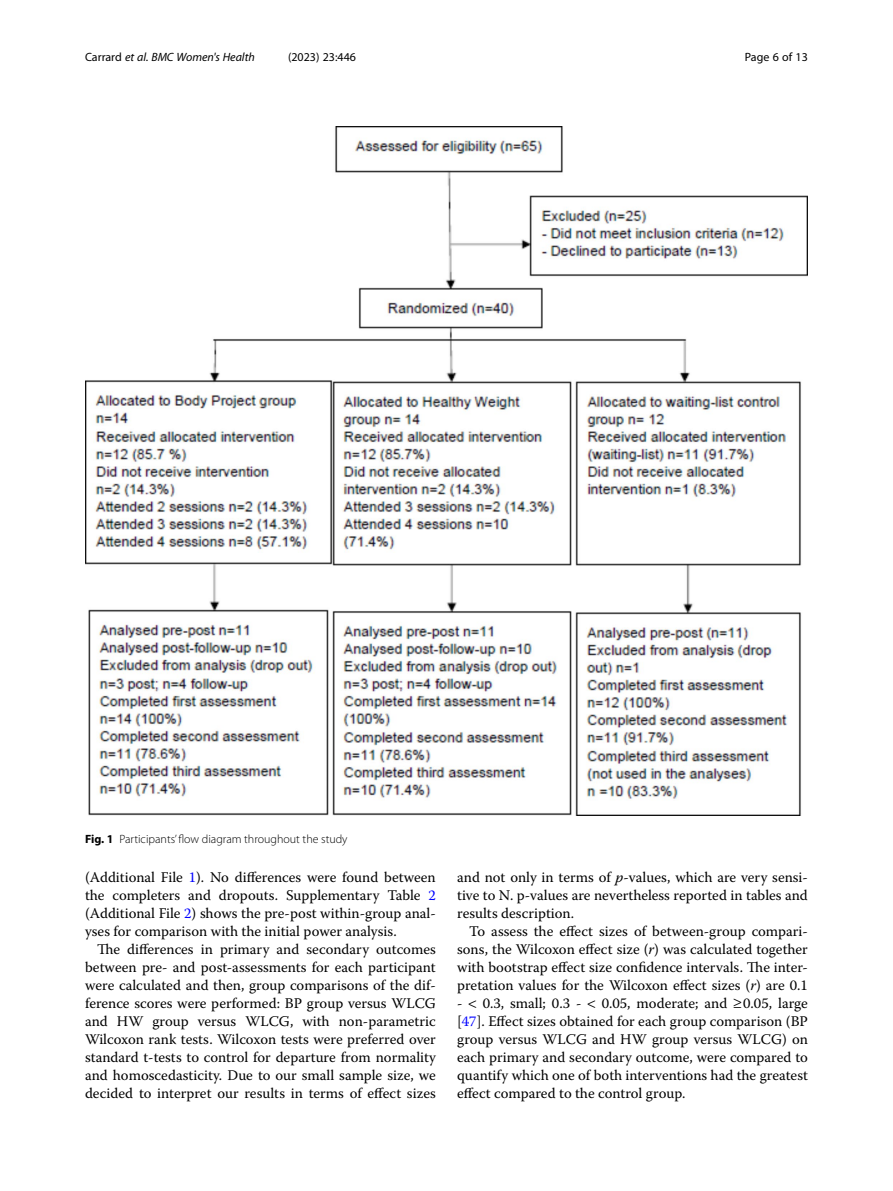
<style>
.page{position:relative;width:893px;height:1191px;background:#fff}
.page>*{position:absolute;margin:0;border:0;box-sizing:border-box;transform-origin:0 0}
.Body_Text_Indent{font:14.7px/18px "Warnock Pro";color:#000;text-align:justify}
.Figure_Caption{font:300 12px "Myriad Pro";color:#000}
.t1{font:italic 12px "Myriad Pro";color:#000}
.t2{font:12px "Myriad Pro";color:#000}
.s1{font-style:normal}
.s2{font-weight:700}
.s3{color:#00f}
.s4{font-style:italic}
</style>
<div class="page">
<img style="left:85px;top:126px;width:723px;height:689px">
<p class="t1" style="left:85px;top:50px;width:171px"><span class="s1">Carrard</span> et al. BMC Women's Health</p>
<p class="t2" style="left:288px;top:50px;width:70px">(2023) 23:446</p>
<p class="t2" style="left:745px;top:50px;width:65px">Page 6 of 13</p>
<p class="Figure_Caption" style="left:85px;top:832px;width:264px"><span class="s2">Fig. 1</span> Participants’ flow diagram throughout the study</p>
<p class="Body_Text_Indent" style="left:85px;top:868px;width:352px">(Additional File <span class="s3">1</span>). No differences were found between the completers and dropouts. Supplementary Table <span class="s3">2 </span>(Additional File <span class="s3">2</span>) shows the pre-post within-group anal&shy;yses for comparison with the initial power analysis.</p>
<p class="Body_Text_Indent" style="left:85px;top:940px;width:352px;text-indent:12px">The differences in primary and secondary outcomes between pre- and post-assessments for each participant were calculated and then, group comparisons of the dif&shy;ference scores were performed: BP group versus WLCG and HW group versus WLCG, with non-parametric Wilcoxon rank tests. Wilcoxon tests were preferred over standard t-tests to control for departure from normality and homoscedasticity. Due to our small sample size, we decided to interpret our results in terms of effect sizes</p>
<p class="Body_Text_Indent" style="left:457px;top:868px;width:352px">and not only in terms of <span class="s4">p</span>-values, which are very sensi&shy;tive to N. p-values are nevertheless reported in tables and results description.</p>
<p class="Body_Text_Indent" style="left:457px;top:922px;width:352px;text-indent:12px">To assess the effect sizes of between-group compari&shy;sons, the Wilcoxon effect size (<span class="s4">r</span>) was calculated together with bootstrap effect size confidence intervals. The inter&shy;pretation values for the Wilcoxon effect sizes (<span class="s4">r</span>) are 0.1</p>
<p class="Body_Text_Indent" style="left:457px;top:994px;width:126px">- 0.3, small; 0.3 -</p>
<p class="Body_Text_Indent" style="left:457px;top:994px;width:352px;text-indent:145px">0.05, moderate; and ≥0.05, large [<span class="s3">47</span>]. Effect sizes obtained for each group comparison (BP group versus WLCG and HW group versus WLCG) on each primary and secondary outcome, were compared to quantify which one of both interventions had the greatest effect compared to the control group.</p>
</div>
